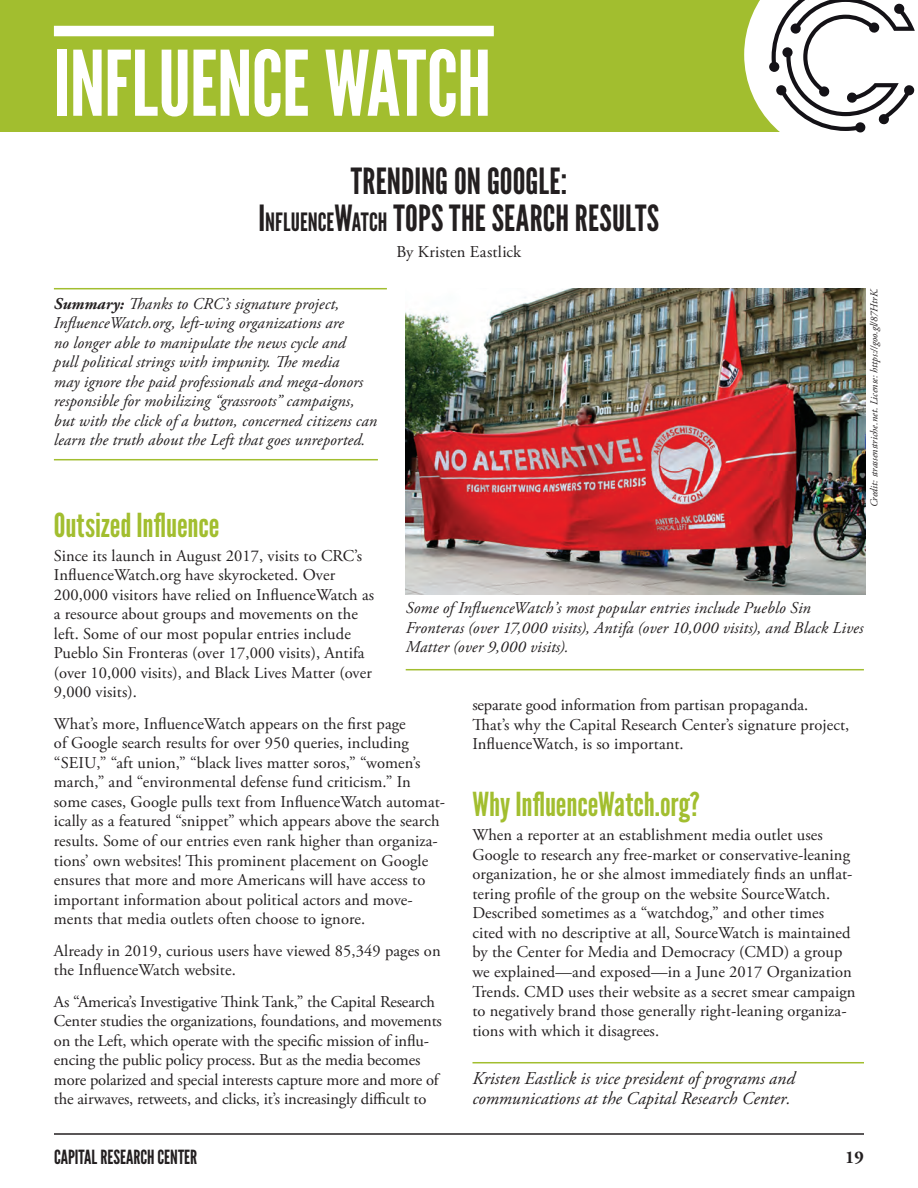
<style>
.page{position:relative;width:918px;height:1188px;background:#fff}
.page>*{position:absolute;margin:0;border:0;box-sizing:border-box;transform-origin:0 0}
.Section_Head_60{font:90px "League Gothic";letter-spacing:-.01em;color:#fff}
.Title_24{font:36px/37.5px "League Gothic";letter-spacing:.005em;color:#231f20;text-align:center}
.Subhead_24_Bright_Gr{font:33px "League Gothic";letter-spacing:-.005em;color:#a2be2f}
.t1{font:19.5px "League Gothic";color:#231f20}
.Bio{font:italic 18px/19.5px "Adobe Garamond Pro";color:#231f20}
.t2{font:700 18px "Adobe Garamond Pro";color:#231f20}
.Body_11_13{font:16.5px/19.5px "Adobe Garamond Pro";letter-spacing:.005em;color:#231f20}
.Summary_Bright_Green{font:italic 16.5px/19.5px "Adobe Garamond Pro";letter-spacing:.005em;color:#231f20}
.Caption_w_line_Brigh{font:italic 16.5px/19.5px "Adobe Garamond Pro";letter-spacing:.01em;color:#231f20}
.Author{font:16.5px "Adobe Garamond Pro";letter-spacing:.015em;color:#231f20}
.credits{font:italic 10.5px "Adobe Garamond Pro";color:#231f20}
.s1{font-style:inherit}
.s2{font-size:25.2px}
.s3{font-weight:700}
</style>
<div class="page">
<hr style="left:54px;top:1133px;width:810px;height:2px;background:#231f20">
<div style="left:0;top:0;width:918px;height:132px;background:#a2be2f"></div>
<div style="left:54px;top:26px;width:440px;height:10px;background:#fff"></div>
<svg style="left:744px;top:0;width:174px;height:133px;background:#d6d7d1"></svg>
<hr style="left:54px;top:288px;width:333px;height:1px;background:#a2be2f">
<hr style="left:54px;top:459px;width:324px;height:1px;background:#a2be2f">
<hr style="left:406px;top:669px;width:458px;height:1px;background:#a2be2f">
<img style="left:406px;top:288px;width:459px;height:306px">
<hr style="left:472px;top:1062px;width:392px;height:1px;background:#a2be2f">
<p class="Section_Head_60" style="left:54px;top:32px;width:439px">INFLUENCE WATCH</p>
<p class="Title_24" style="left:259px;top:163px;width:402px">TRENDING ON GOOGLE:<br><span class="s1">I</span><span class="s2">NFLUENCE</span><span class="s1">W</span><span class="s2">ATCH</span> TOPS THE SEARCH RESULTS</p>
<p class="Author" style="left:397px;top:241px;width:126px">By Kristen Eastlick</p>
<p class="Summary_Bright_Green" style="left:54px;top:294px;width:325px"><span class="s3">Summary:</span> Thanks to CRC’s signature project, InfluenceWatch.org, left-wing organizations are<br>no longer able to manipulate the news cycle and<br>pull political strings with impunity. The media<br>may ignore the paid professionals and mega-donors responsible for mobilizing “grassroots” campaigns, but with the click of a button, concerned citizens can learn the truth about the Left that goes unreported.</p>
<p class="credits" style="left:868px;top:507px;width:221px;rotate:-90deg">Credit: strassenstriche.net. License: https://goo.gl/87HtrK.</p>
<p class="Subhead_24_Bright_Gr" style="left:54px;top:506px;width:167px">Outsized Influence</p>
<p class="Body_11_13" style="left:54px;top:547px;width:322px">Since its launch in August 2017, visits to CRC’s InfluenceWatch.org have skyrocketed. Over 200,000 visitors have relied on InfluenceWatch as a resource about groups and movements on the left. Some of our most popular entries include Pueblo Sin Fronteras (over 17,000 visits), Antifa (over 10,000 visits), and Black Lives Matter (over 9,000 visits).</p>
<p class="Body_11_13" style="left:54px;top:715px;width:393px">What’s more, InfluenceWatch appears on the first page<br>of Google search results for over 950 queries, including “SEIU,” “aft union,” “black lives matter soros,” “women’s march,” and “environmental defense fund criticism.” In some cases, Google pulls text from InfluenceWatch automat&shy;ically as a featured “snippet” which appears above the search results. Some of our entries even rank higher than organiza&shy;tions’ own websites! This prominent placement on Google ensures that more and more Americans will have access to important information about political actors and move&shy;ments that media outlets often choose to ignore.</p>
<p class="Body_11_13" style="left:54px;top:941px;width:388px">Already in 2019, curious users have viewed 85,349 pages on the InfluenceWatch website.</p>
<p class="Body_11_13" style="left:54px;top:992px;width:389px">As “America’s Investigative Think Tank,” the Capital Research Center studies the organizations, foundations, and movements on the Left, which operate with the specific mission of influ&shy;encing the public policy process. But as the media becomes more polarized and special interests capture more and more of the airwaves, retweets, and clicks, it’s increasingly difficult to</p>
<p class="Caption_w_line_Brigh" style="left:406px;top:599px;width:459px">Some of InfluenceWatch’s most popular entries include Pueblo Sin<br>Fronteras (over 17,000 visits), Antifa (over 10,000 visits), and Black Lives<br>Matter (over 9,000 visits).</p>
<p class="Body_11_13" style="left:472px;top:696px;width:378px">separate good information from partisan propaganda.<br>That’s why the Capital Research Center’s signature project,<br>InfluenceWatch, is so important.</p>
<p class="Subhead_24_Bright_Gr" style="left:472px;top:786px;width:229px">Why InfluenceWatch.org?</p>
<p class="Body_11_13" style="left:472px;top:826px;width:385px">When a reporter at an establishment media outlet uses Google to research any free-market or conservative-leaning organization, he or she almost immediately finds an unflat&shy;tering profile of the group on the website SourceWatch.<br>Described sometimes as a “watchdog,” and other times cited with no descriptive at all, SourceWatch is maintained by the Center for Media and Democracy (CMD) a group we explained—and exposed—in a June 2017 Organization Trends. CMD uses their website as a secret smear campaign to negatively brand those generally right-leaning organiza&shy;tions with which it disagrees.</p>
<p class="Bio" style="left:472px;top:1070px;width:324px">Kristen Eastlick is vice president of programs and communications at the Capital Research Center.</p>
<p class="t1" style="left:54px;top:1146px;width:145px">CAPITAL RESEARCH CENTER</p>
<p class="t2" style="left:845px;top:1147px;width:20px">19</p>
</div>
